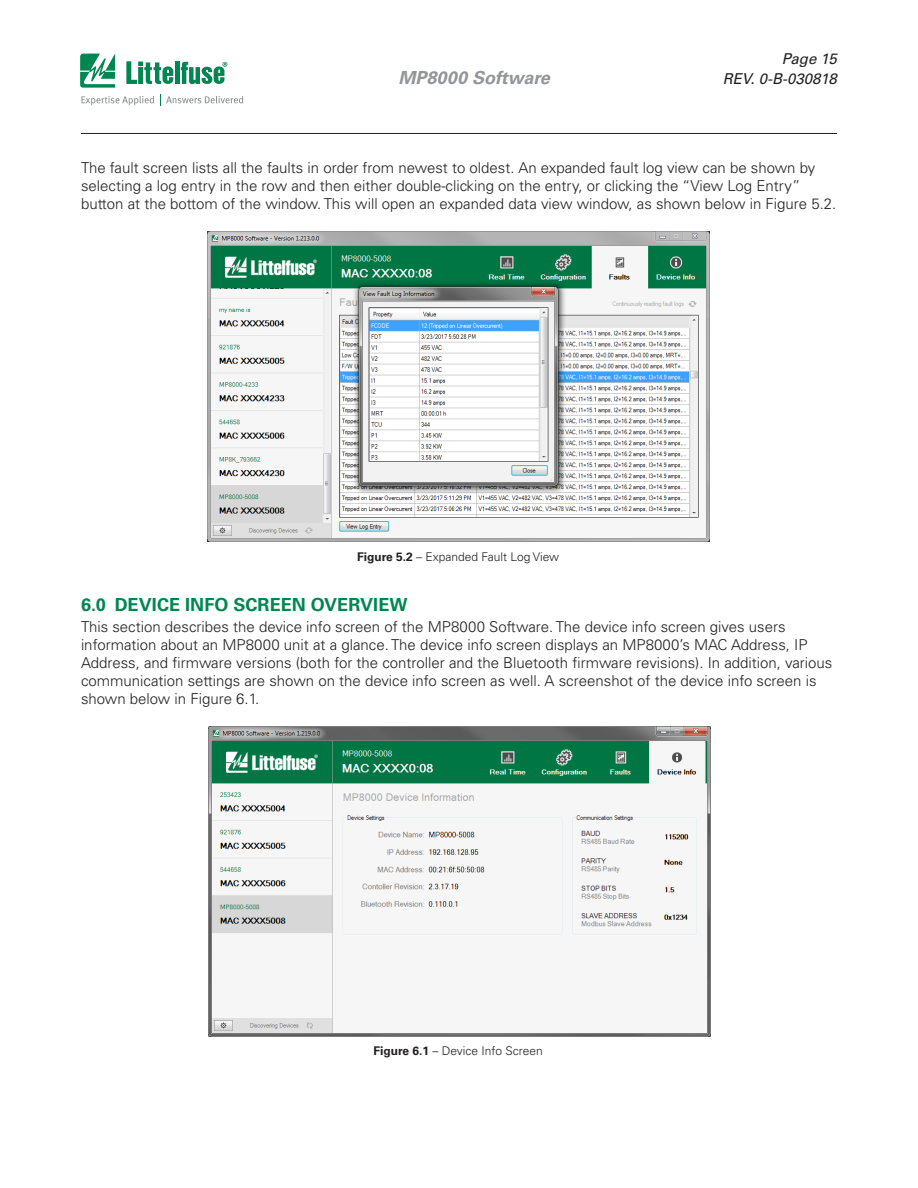
<style>
.page{position:relative;width:918px;height:1188px;background:#fff}
.page>*{position:absolute;margin:0;border:0;box-sizing:border-box;transform-origin:0 0}
.Body{font:700 18px "Univers LT Std";letter-spacing:.005em;color:#008751}
.t1{font:italic 700 18px "Univers LT Std";color:#939598}
.Body-2{font:300 15px/18px "Univers LT Std";color:#231f20}
.t2{font:italic 15px "Univers LT Std";color:#231f20}
.Body-3{font:300 12px "Univers LT Std";color:#231f20}
.s1{font-weight:700}
</style>
<div class="page">
<hr style="left:81px;top:133px;width:756px;height:1px;background:#231f20">
<svg style="left:80px;top:54px;width:35px;height:34px"></svg>
<hr style="left:175px;top:62px;width:4px;height:22px;background:#008751">
<svg style="left:180px;top:62px;width:47px;height:22px"></svg>
<svg style="left:126px;top:61px;width:47px;height:23px"></svg>
<svg style="left:82px;top:96px;width:72px;height:9px"></svg>
<svg style="left:160px;top:94px;width:83px;height:12px"></svg>
<img style="left:207px;top:231px;width:502px;height:310px">
<img style="left:209px;top:726px;width:502px;height:311px">
<p class="t2" style="left:782px;top:50px;width:57px">Page 15</p>
<p class="t1" style="left:398px;top:67px;width:153px">MP8000 Software</p>
<p class="t2" style="left:723px;top:70px;width:116px">REV. 0-B-030818</p>
<p class="Body-2" style="left:81px;top:159px;width:757px">The fault screen lists all the faults in order from newest to oldest. An expanded fault log view can be shown by selecting a log entry in the row and then either double-clicking on the entry, or clicking the “View Log Entry” button at the bottom of the window. This will open an expanded data view window, as shown below in Figure 5.2.</p>
<p class="Body-3" style="left:357px;top:549px;width:204px"><span class="s1">Figure 5.2</span> – Expanded Fault Log View</p>
<p class="Body" style="left:81px;top:594px;width:328px">6.0 DEVICE INFO SCREEN OVERVIEW</p>
<p class="Body-2" style="left:81px;top:618px;width:753px">This section describes the device info screen of the MP8000 Software. The device info screen gives users information about an MP8000 unit at a glance. The device info screen displays an MP8000’s MAC Address, IP Address, and firmware versions (both for the controller and the Bluetooth firmware revisions). In addition, various communication settings are shown on the device info screen as well. A screenshot of the device info screen is shown below in Figure 6.1.</p>
<p class="Body-3" style="left:374px;top:1043px;width:171px"><span class="s1">Figure 6.1</span> – Device Info Screen</p>
</div>
